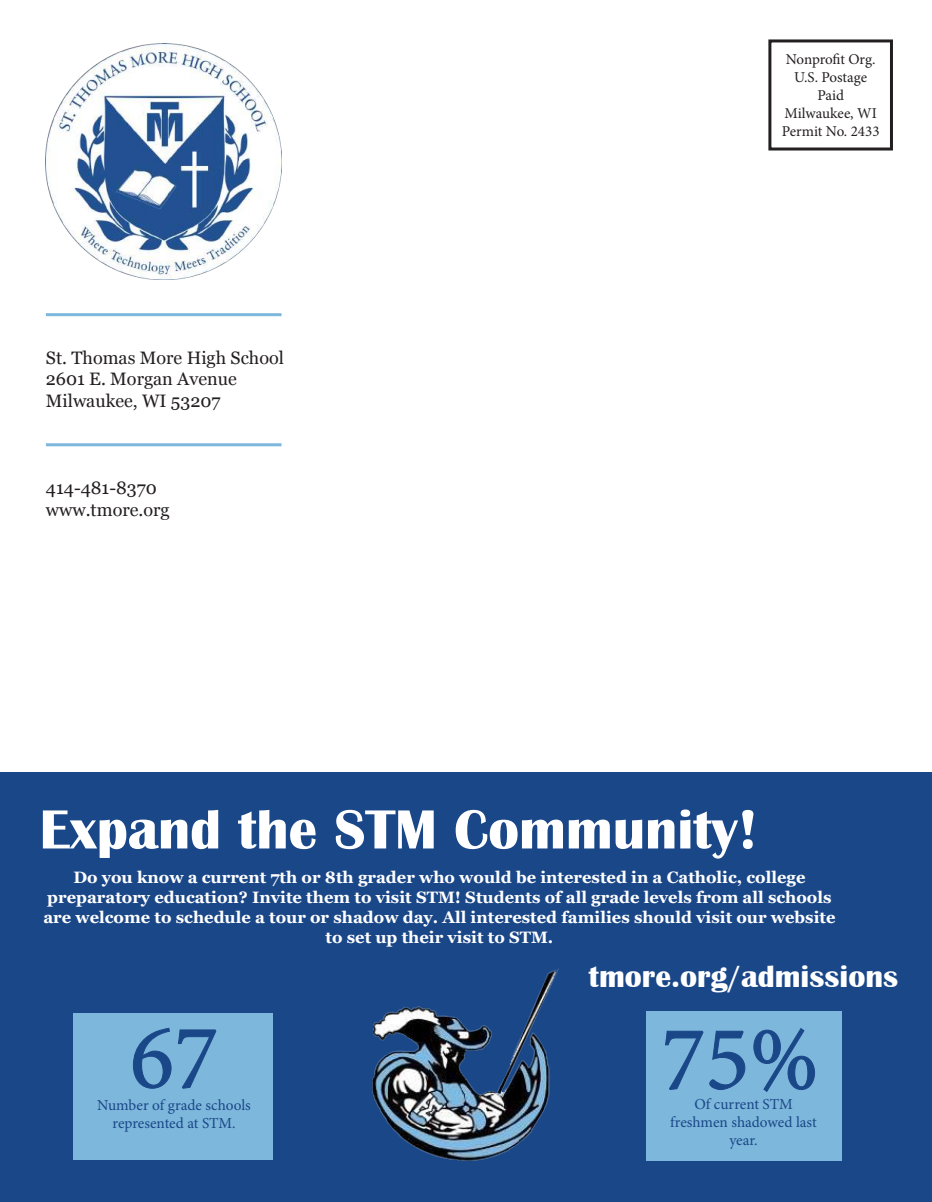
<style>
.page{position:relative;width:932px;height:1202px;background:#fff}
.page>*{position:absolute;margin:0;border:0;box-sizing:border-box;transform-origin:0 0}
.t1{font:91.8px "Minion Pro";color:#1a4788}
.t2{font:700 57px "Britannic";color:#fff}
.t3{font:700 31.5px "Britannic";color:#fff}
.t4{font:18px/21.6px "Vani";color:#231f20}
.t5{font:700 16.5px/19.8px "Vani";color:#fff;text-align:center}
.t6{font:15.3px/18.3px "Minion Pro";letter-spacing:-.005em;color:#1a4788;text-align:center}
.t7{font:15px/18px "Minion Pro";letter-spacing:-.005em;color:#231f20;text-align:center}
</style>
<div class="page">
<div style="left:0;top:772px;width:932px;height:430px;background:#1a4788"></div>
<div style="left:645px;top:1011px;width:196px;height:149px;background:#7db7db"></div>
<div style="left:73px;top:1012px;width:200px;height:147px;background:#7db7db"></div>
<svg style="left:665px;top:1030px;width:38px;height:60px"></svg>
<svg style="left:709px;top:1030px;width:36px;height:60px"></svg>
<svg style="left:753px;top:1028px;width:62px;height:64px"></svg>
<svg style="left:133px;top:1027px;width:39px;height:62px"></svg>
<svg style="left:178px;top:1029px;width:39px;height:60px"></svg>
<img style="left:46px;top:44px;width:235px;height:235px">
<hr style="left:46px;top:313px;width:235px;height:3px;background:#7db7db">
<hr style="left:46px;top:443px;width:235px;height:3px;background:#7db7db">
<div style="left:768px;top:39px;width:124px;height:111px;border:3px solid #231f20"></div>
<img style="left:372px;top:968px;width:187px;height:193px">
<p class="t4" style="left:46px;top:347px;width:239px">St. Thomas More High School<br>2601 E. Morgan Avenue<br>Milwaukee, WI 53207</p>
<p class="t4" style="left:46px;top:477px;width:125px">414-481-8370 www.tmore.org</p>
<p class="t7" style="left:781px;top:50px;width:99px">Nonprofit Org.<br>U.S. Postage<br>Paid<br>Milwaukee, WI<br>Permit No. 2433</p>
<h2 class="t2" style="left:40px;top:797px;width:720px">Expand the STM Community!</h2>
<p class="t5" style="left:43px;top:867px;width:793px">Do you know a current 7th or 8th grader who would be interested in a Catholic, college preparatory education? Invite them to visit STM! Students of all grade levels from all schools are welcome to schedule a tour or shadow day. All interested families should visit our website to set up their visit to STM.</p>
<h1 class="t1" style="left:130px;top:996px;width:90px">67</h1>
<p class="t6" style="left:97px;top:1096px;width:155px">Number of grade schools represented at STM.</p>
<h3 class="t3" style="left:589px;top:958px;width:311px">tmore.org/admissions</h3>
<h1 class="t1" style="left:661px;top:997px;width:159px">75%</h1>
<p class="t6" style="left:670px;top:1094px;width:148px">Of current STM freshmen shadowed last year.</p>
</div>
